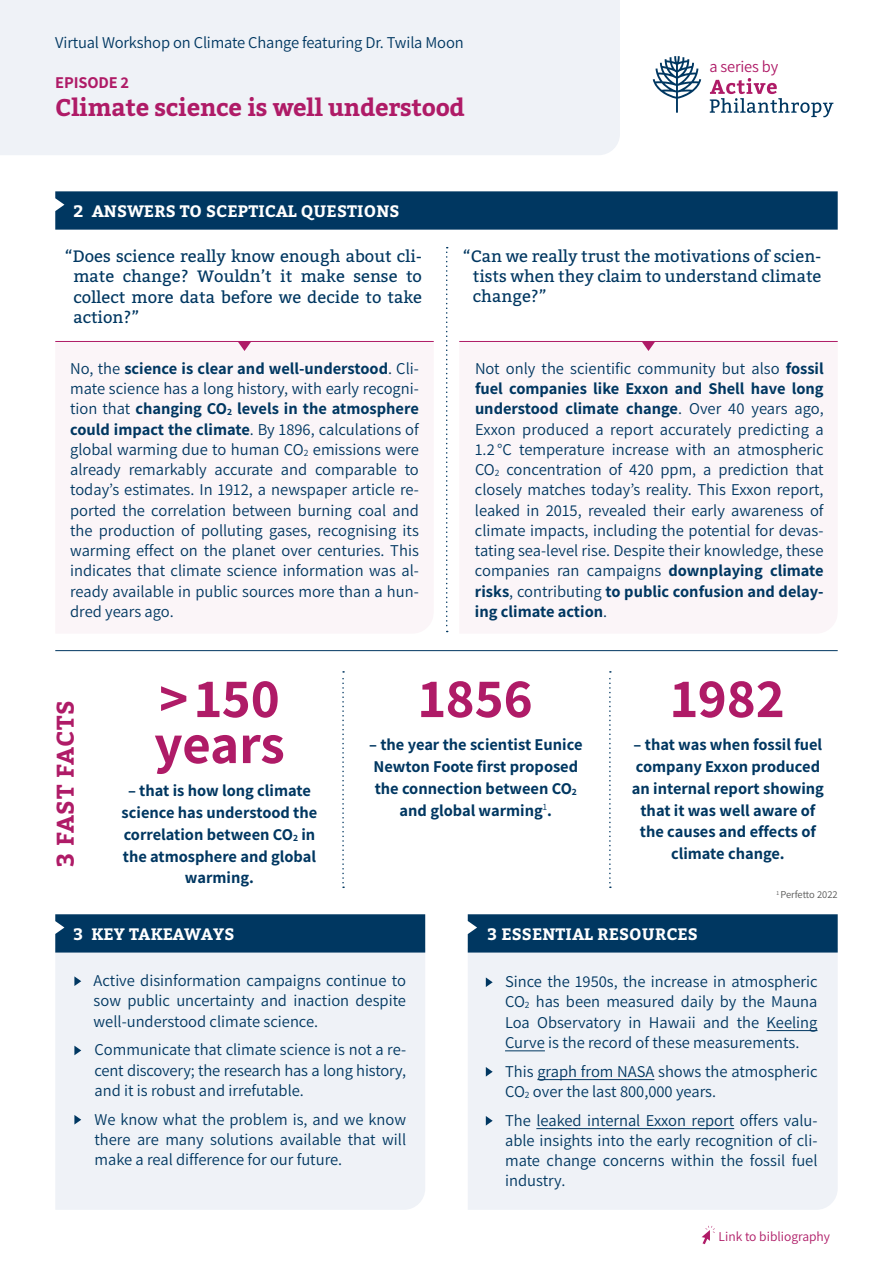
<style>
.page{position:relative;width:893px;height:1263px;background:#fff}
.page>*{position:absolute;margin:0;border:0;box-sizing:border-box;transform-origin:0 0}
.t1{font:700 55.5px/46px "Assistant";color:#af1b67}
.t2{font:700 24px "Bitter";letter-spacing:-.01em;color:#af1b67}
.t3{font:700 24px "Bitter";letter-spacing:.015em;color:#af1b67}
.t4{font:16.5px/20.2px "Assistant";color:#003761;text-align:justify}
.t5{font:700 16.5px/21.8px "Assistant";color:#003761;text-align:center}
.t6{font:16.5px/20.2px "Bitter";color:#003761;text-align:justify}
.t7{font:700 16.5px "Bitter";letter-spacing:.01em;color:#fff}
.t8{font:700 16.5px "Assistant";letter-spacing:-.01em;color:#af1b67}
.t9{font:16.35px "Assistant";letter-spacing:-.01em;color:#af1b67}
.t10{font:13.5px "Assistant";color:#af1b67}
.t11{font:10.5px "Assistant";letter-spacing:-.005em;color:#575756}
.s1{font-weight:700}
.s2{font-weight:700;font-size:9.6px}
.s3{font-size:9.6px}
</style>
<div class="page">
<div style="left:0;top:0;width:620px;height:155px;background:#eff2f7"></div>
<svg style="left:238px;top:342px;width:13px;height:9px"></svg>
<hr style="left:55px;top:341px;width:379px;height:1px;background:#af1b67">
<svg style="left:642px;top:342px;width:13px;height:9px"></svg>
<hr style="left:459px;top:341px;width:379px;height:1px;background:#af1b67">
<svg style="left:710px;top:78px;width:123px;height:39px"></svg>
<svg style="left:653px;top:56px;width:48px;height:57px"></svg>
<svg style="left:446px;top:247px;width:2px;height:385px"></svg>
<svg style="left:342px;top:671px;width:2px;height:217px"></svg>
<svg style="left:609px;top:671px;width:2px;height:217px"></svg>
<hr style="left:55px;top:650px;width:783px;height:1px;background:#003761">
<div style="left:55px;top:191px;width:783px;height:39px;background:#003761"></div>
<div style="left:55px;top:952px;width:370px;height:258px;background:#eff2f7"></div>
<div style="left:468px;top:952px;width:370px;height:258px;background:#eff2f7"></div>
<div style="left:55px;top:914px;width:370px;height:38px;background:#003761"></div>
<div style="left:468px;top:914px;width:370px;height:38px;background:#003761"></div>
<svg style="left:74px;top:976px;width:7px;height:10px"></svg>
<svg style="left:74px;top:1046px;width:7px;height:9px"></svg>
<svg style="left:74px;top:1115px;width:7px;height:9px"></svg>
<hr style="left:767px;top:1030px;width:50px;height:1px;background:#003761">
<hr style="left:505px;top:1050px;width:40px;height:1px;background:#003761">
<hr style="left:537px;top:1079px;width:117px;height:1px;background:#003761">
<hr style="left:536px;top:1128px;width:198px;height:1px;background:#003761">
<svg style="left:486px;top:977px;width:7px;height:10px"></svg>
<svg style="left:486px;top:1067px;width:7px;height:9px"></svg>
<svg style="left:486px;top:1116px;width:7px;height:9px"></svg>
<svg style="left:702px;top:1226px;width:13px;height:18px"></svg>
<p class="t4" style="left:55px;top:32px;width:410px">Virtual Workshop on Climate Change featuring Dr. Twila Moon</p>
<p class="t8" style="left:55px;top:71px;width:76px">EPISODE 2</p>
<h2 class="t2" style="left:55px;top:92px;width:411px">Climate science is well understood</h2>
<p class="t7" style="left:73px;top:200px;width:328px">2 ANSWERS TO SCEPTICAL QUESTIONS</p>
<p class="t9" style="left:709px;top:55px;width:70px">a series by</p>
<p class="t6" style="left:73px;top:246px;width:350px;text-indent:-8px">“Does science really know enough about cli&shy;mate change? Wouldn’t it make sense to collect more data before we decide to take action?”</p>
<p class="t6" style="left:473px;top:246px;width:350px;text-indent:-10px">“Can we really trust the motivations of scien&shy;tists when they claim to understand climate change?”</p>
<p class="t4" style="left:70px;top:357px;width:350px">No, the <span class="s1">science is clear and well-understood</span>. Cli&shy;mate science has a long history, with early recogni&shy;tion that <span class="s1">changing CO</span><span class="s2">2</span> <span class="s1">levels in the atmosphere could impact the climate</span>. By 1896, calculations of global warming due to human CO<span class="s3">2</span> emissions were already remarkably accurate and comparable to today’s estimates. In 1912, a newspaper article re&shy;ported the correlation between burning coal and the production of polluting gases, recognising its warming effect on the planet over centuries. This indicates that climate science information was al&shy;ready available in public sources more than a hun&shy;dred years ago.</p>
<p class="t4" style="left:475px;top:357px;width:350px">Not only the scientific community but also <span class="s1">fossil fuel companies like Exxon and Shell have long understood climate change</span>. Over 40 years ago, Exxon produced a report accurately predicting a 1.2 °C temperature increase with an atmospheric CO<span class="s3">2</span> concentration of 420 ppm, a prediction that closely matches today’s reality. This Exxon report, leaked in 2015, revealed their early awareness of climate impacts, including the potential for devas&shy;tating sea-level rise. Despite their knowledge, these companies ran campaigns <span class="s1">downplaying climate risks</span>, contributing <span class="s1">to public confusion and delay&shy;ing climate action</span>.</p>
<h2 class="t3" style="left:50px;top:867px;width:168px;rotate:-90deg">3 FAST FACTS</h2>
<h1 class="t1" style="left:154px;top:673px;width:132px">&gt;150 years</h1>
<p class="t5" style="left:122px;top:779px;width:197px">– that is how long climate science has understood the correlation between CO<span class="s3">2</span> in the atmosphere and global warming.</p>
<h1 class="t1" style="left:419px;top:673px;width:115px">1856</h1>
<p class="t5" style="left:369px;top:733px;width:215px">– the year the scientist Eunice<br>Newton Foote first proposed the connection between CO<span class="s3">2 </span>and global warming<sup>1</sup>.</p>
<h1 class="t1" style="left:671px;top:673px;width:115px">1982</h1>
<p class="t5" style="left:632px;top:733px;width:194px">– that was when fossil fuel company Exxon produced an internal report showing that it was well aware of the causes and effects of climate change.</p>
<p class="t11" style="left:776px;top:887px;width:63px"><sup>1</sup> Perfetto 2022</p>
<p class="t7" style="left:73px;top:923px;width:162px">3 KEY TAKEAWAYS</p>
<p class="t7" style="left:487px;top:923px;width:212px">3 ESSENTIAL RESOURCES</p>
<p class="t4" style="left:94px;top:969px;width:314px">Active disinformation campaigns continue to sow public uncertainty and inaction despite well-understood climate science.</p>
<p class="t4" style="left:94px;top:1039px;width:313px">Communicate that climate science is not a re&shy;cent discovery; the research has a long history, and it is robust and irrefutable.</p>
<p class="t4" style="left:94px;top:1108px;width:313px">We know what the problem is, and we know there are many solutions available that will make a real difference for our future.</p>
<p class="t4" style="left:505px;top:971px;width:314px">Since the 1950s, the increase in atmospheric CO<span class="s3">2</span> has been measured daily by the Mauna Loa Observatory in Hawaii and the Keeling Curve is the record of these measurements.</p>
<p class="t4" style="left:505px;top:1060px;width:314px">This graph from NASA shows the atmospheric<br>CO<span class="s3">2</span> over the last 800,000 years.</p>
<p class="t4" style="left:505px;top:1109px;width:314px">The leaked internal Exxon report offers valu&shy;able insights into the early recognition of cli&shy;mate change concerns within the fossil fuel industry.</p>
<p class="t10" style="left:719px;top:1227px;width:113px">Link to bibliography</p>
</div>
